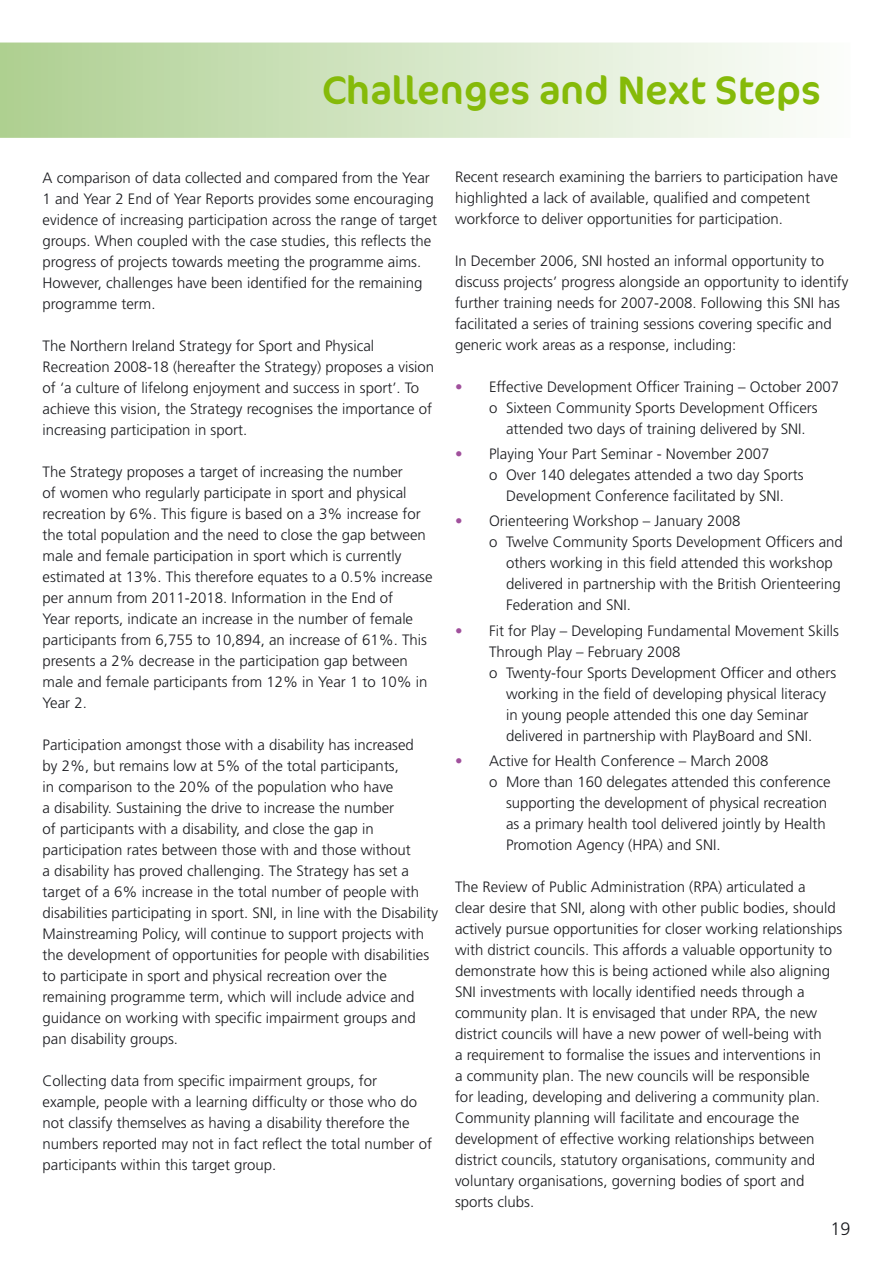
<style>
.page{position:relative;width:893px;height:1263px;background:#fff}
.page>*{position:absolute;margin:0;border:0;box-sizing:border-box;transform-origin:0 0}
.t1{font:39.9px "Cocon";color:#85ba09}
.t2{font:300 18px "Frutiger";color:#1a1b1f}
.t3{font:300 15px/21px "Frutiger";color:#1a1b1f}
.s1{color:#a0509c}
</style>
<div class="page">
<svg style="left:0;top:43px;width:790px;height:95px;background:#d3e5c3"></svg>
<h1 class="t1" style="left:322px;top:67px;width:500px">Challenges and Next Steps</h1>
<p class="t3" style="left:43px;top:167px;width:396px">A comparison of data collected and compared from the Year 1 and Year 2 End of Year Reports provides some encouraging evidence of increasing participation across the range of target groups. When coupled with the case studies, this reflects the progress of projects towards meeting the programme aims.<br>However, challenges have been identified for the remaining programme term.</p>
<p class="t3" style="left:43px;top:335px;width:393px">The Northern Ireland Strategy for Sport and Physical Recreation 2008-18 (hereafter the Strategy) proposes a vision of ‘a culture of lifelong enjoyment and success in sport’. To achieve this vision, the Strategy recognises the importance of increasing participation in sport.</p>
<p class="t3" style="left:43px;top:461px;width:392px">The Strategy proposes a target of increasing the number<br>of women who regularly participate in sport and physical recreation by 6%. This figure is based on a 3% increase for the total population and the need to close the gap between male and female participation in sport which is currently estimated at 13%. This therefore equates to a 0.5% increase per annum from 2011-2018. Information in the End of<br>Year reports, indicate an increase in the number of female participants from 6,755 to 10,894, an increase of 61%. This presents a 2% decrease in the participation gap between male and female participants from 12% in Year 1 to 10% in Year 2.</p>
<p class="t3" style="left:43px;top:734px;width:397px">Participation amongst those with a disability has increased<br>by 2%, but remains low at 5% of the total participants,<br>in comparison to the 20% of the population who have<br>a disability. Sustaining the drive to increase the number<br>of participants with a disability, and close the gap in participation rates between those with and those without<br>a disability has proved challenging. The Strategy has set a target of a 6% increase in the total number of people with disabilities participating in sport. SNI, in line with the Disability Mainstreaming Policy, will continue to support projects with the development of opportunities for people with disabilities to participate in sport and physical recreation over the remaining programme term, which will include advice and guidance on working with specific impairment groups and pan disability groups.</p>
<p class="t3" style="left:43px;top:1070px;width:391px">Collecting data from specific impairment groups, for example, people with a learning difficulty or those who do not classify themselves as having a disability therefore the numbers reported may not in fact reflect the total number of participants within this target group.</p>
<p class="t3" style="left:455px;top:166px;width:384px">Recent research examining the barriers to participation have highlighted a lack of available, qualified and competent workforce to deliver opportunities for participation.</p>
<p class="t3" style="left:455px;top:250px;width:395px">In December 2006, SNI hosted an informal opportunity to discuss projects’ progress alongside an opportunity to identify further training needs for 2007-2008. Following this SNI has facilitated a series of training sessions covering specific and generic work areas as a response, including:</p>
<p class="t3" style="left:455px;top:376px;width:386px"><span class="s1">•</span> Effective Development Officer Training – October 2007</p>
<p class="t3" style="left:489px;top:397px;width:330px">o Sixteen Community Sports Development Officers</p>
<p class="t3" style="left:506px;top:418px;width:301px">attended two days of training delivered by SNI.</p>
<p class="t3" style="left:455px;top:443px;width:316px"><span class="s1">•</span> Playing Your Part Seminar - November 2007</p>
<p class="t3" style="left:489px;top:464px;width:316px">o Over 140 delegates attended a two day Sports</p>
<p class="t3" style="left:506px;top:485px;width:280px">Development Conference facilitated by SNI.</p>
<p class="t3" style="left:455px;top:511px;width:287px"><span class="s1">•</span> Orienteering Workshop – January 2008</p>
<p class="t3" style="left:489px;top:532px;width:355px">o Twelve Community Sports Development Officers and</p>
<p class="t3" style="left:506px;top:553px;width:328px">others working in this field attended this workshop</p>
<p class="t3" style="left:506px;top:574px;width:336px">delivered in partnership with the British Orienteering</p>
<p class="t3" style="left:506px;top:595px;width:127px">Federation and SNI.</p>
<p class="t3" style="left:455px;top:620px;width:386px"><span class="s1">•</span> Fit for Play – Developing Fundamental Movement Skills</p>
<p class="t3" style="left:489px;top:641px;width:193px">Through Play – February 2008</p>
<p class="t3" style="left:489px;top:662px;width:349px">o Twenty-four Sports Development Officer and others</p>
<p class="t3" style="left:506px;top:683px;width:322px">working in the field of developing physical literacy</p>
<p class="t3" style="left:506px;top:704px;width:304px">in young people attended this one day Seminar</p>
<p class="t3" style="left:506px;top:725px;width:308px">delivered in partnership with PlayBoard and SNI.</p>
<p class="t3" style="left:455px;top:750px;width:315px"><span class="s1">•</span> Active for Health Conference – March 2008</p>
<p class="t3" style="left:489px;top:771px;width:343px">o More than 160 delegates attended this conference</p>
<p class="t3" style="left:506px;top:792px;width:323px">supporting the development of physical recreation</p>
<p class="t3" style="left:506px;top:813px;width:321px">as a primary health tool delivered jointly by Health</p>
<p class="t3" style="left:506px;top:834px;width:216px">Promotion Agency (HPA) and SNI.</p>
<p class="t3" style="left:455px;top:876px;width:389px">The Review of Public Administration (RPA) articulated a<br>clear desire that SNI, along with other public bodies, should actively pursue opportunities for closer working relationships with district councils. This affords a valuable opportunity to demonstrate how this is being actioned while also aligning SNI investments with locally identified needs through a community plan. It is envisaged that under RPA, the new district councils will have a new power of well-being with<br>a requirement to formalise the issues and interventions in<br>a community plan. The new councils will be responsible<br>for leading, developing and delivering a community plan.<br>Community planning will facilitate and encourage the development of effective working relationships between district councils, statutory organisations, community and voluntary organisations, governing bodies of sport and sports clubs.</p>
<p class="t2" style="left:830px;top:1218px;width:22px">19</p>
</div>
